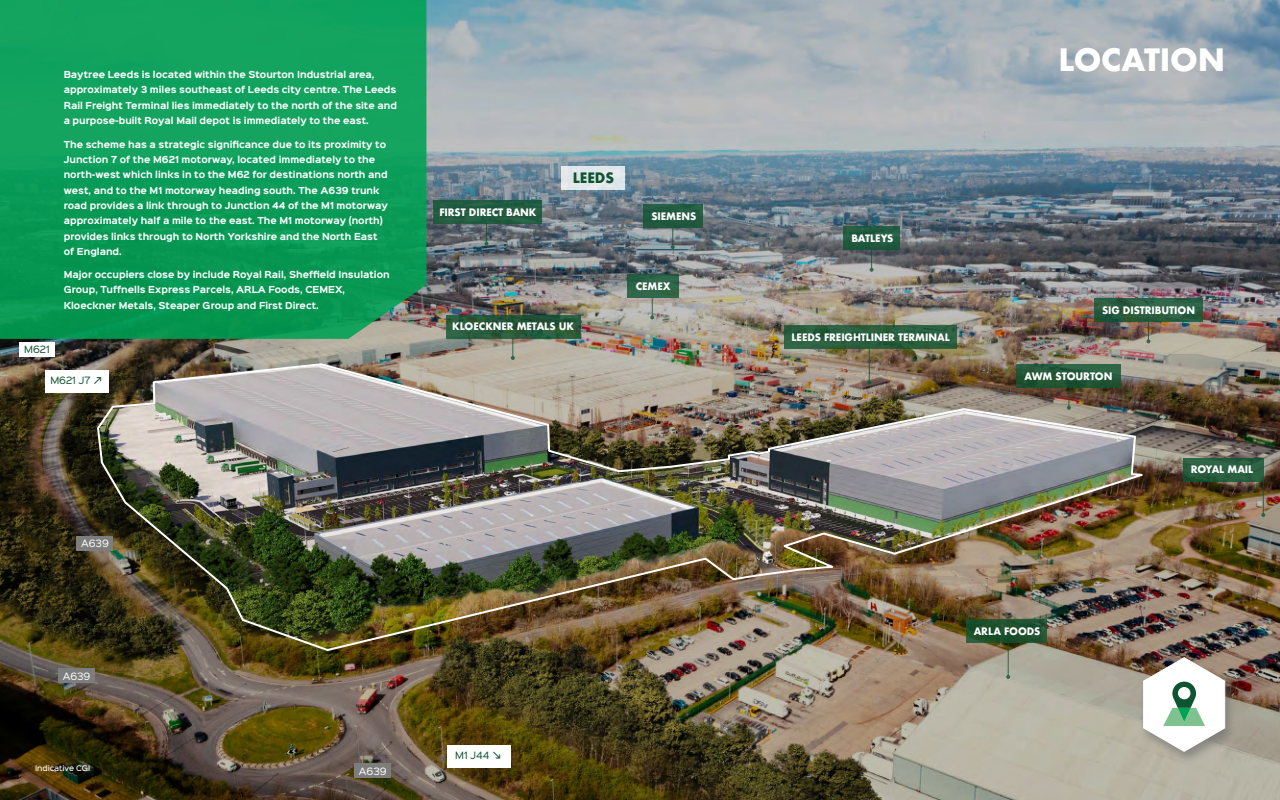
<style>
.page{position:relative;width:1280px;height:800px;background:#fff}
.page>*{position:absolute;margin:0;border:0;box-sizing:border-box;transform-origin:0 0}
.t1{font:700 30px "Futura";letter-spacing:-.01em;color:#fff}
.t2{font:700 14px "Futura";letter-spacing:-.01em;color:#0f5431;scale:.96 1}
.t3{font:700 10px "Futura";letter-spacing:-.01em;color:#fff;scale:.96 1}
.t4{font:9.1px "Sinkin Sans 400";color:#0f5431}
.t5{font:9.1px "Sinkin Sans 400";color:#fff}
.t6{font:700 8.7px/15.3px "Sinkin Sans 700";color:#fff;scale:.96 1}
.t7{font:500 7px "Sinkin Sans 500";letter-spacing:-.01em;color:#fff}
</style>
<div class="page">
<img style="left:0;top:0;width:1280px;height:800px">
<svg style="left:0;top:0;width:426px;height:339px;background:#0e9d5a"></svg>
<div style="left:1139px;top:656px;width:98px;height:109px;background:#706f6f;opacity:.65"></div>
<svg style="left:1143px;top:657px;width:82px;height:95px"></svg>
<img style="left:96px;top:362px;width:1056px;height:290px">
<svg style="left:784px;top:326px;width:173px;height:23px;background:#295e3d"></svg>
<hr style="left:869px;top:349px;width:1px;height:34px;background:#0f5431">
<svg style="left:867px;top:381px;width:4px;height:4px"></svg>
<svg style="left:966px;top:620px;width:80px;height:23px;background:#1d502c"></svg>
<hr style="left:1008px;top:643px;width:1px;height:34px;background:#0f5431">
<svg style="left:1006px;top:675px;width:4px;height:4px"></svg>
<svg style="left:1016px;top:365px;width:105px;height:23px;background:#235738"></svg>
<svg style="left:1067px;top:388px;width:4px;height:22px"></svg>
<svg style="left:1094px;top:298px;width:108px;height:24px;background:#295d40"></svg>
<svg style="left:1146px;top:322px;width:4px;height:21px"></svg>
<div style="left:844px;top:227px;width:56px;height:23px;background:#225b40"></div>
<svg style="left:870px;top:250px;width:4px;height:22px"></svg>
<div style="left:643px;top:204px;width:60px;height:23px;background:#20593f"></div>
<svg style="left:671px;top:227px;width:4px;height:22px"></svg>
<div style="left:627px;top:275px;width:51px;height:23px;background:#2f6649"></div>
<svg style="left:650px;top:298px;width:4px;height:21px"></svg>
<svg style="left:446px;top:315px;width:135px;height:23px;background:#265839"></svg>
<svg style="left:511px;top:338px;width:4px;height:22px"></svg>
<div style="left:433px;top:201px;width:108px;height:23px;background:#225b41"></div>
<svg style="left:484px;top:224px;width:4px;height:22px"></svg>
<div style="left:562px;top:166px;width:63px;height:23px;background:#e1e7eb"></div>
<svg style="left:1183px;top:458px;width:81px;height:23px;background:#285e3f"></svg>
<hr style="left:1263px;top:481px;width:1px;height:34px;background:#0f5431">
<svg style="left:1261px;top:513px;width:4px;height:4px"></svg>
<div style="left:20px;top:342px;width:35px;height:15px;background:#fff"></div>
<div style="left:447px;top:745px;width:63px;height:23px;background:#fff"></div>
<div style="left:45px;top:370px;width:63px;height:22px;background:#fff"></div>
<div style="left:77px;top:536px;width:36px;height:15px;background:#7d7d7d"></div>
<div style="left:58px;top:668px;width:37px;height:15px;background:#7d7d7d"></div>
<div style="left:354px;top:763px;width:37px;height:15px;background:#7d7d7d"></div>
<p class="t4" style="left:24px;top:342px;width:27px">M621</p>
<p class="t6" style="left:64px;top:67px;width:349px">Baytree Leeds is located within the Stourton Industrial area, approximately 3 miles southeast of Leeds city centre. The Leeds Rail Freight Terminal lies immediately to the north of the site and a purpose-built Royal Mail depot is immediately to the east.</p>
<p class="t6" style="left:64px;top:137px;width:339px">The scheme has a strategic significance due to its proximity to Junction 7 of the M621 motorway, located immediately to the north-west which links in to the M62 for destinations north and west, and to the M1 motorway heading south. The A639 trunk road provides a link through to Junction 44 of the M1 motorway approximately half a mile to the east. The M1 motorway (north) provides links through to North Yorkshire and the North East of England.</p>
<p class="t6" style="left:64px;top:267px;width:341px">Major occupiers close by include Royal Rail, Sheffield Insulation<br>Group, Tuffnells Express Parcels, ARLA Foods, CEMEX,<br>Kloeckner Metals, Steaper Group and First Direct.</p>
<p class="t4" style="left:50px;top:373px;width:41px">M621 J7</p>
<p class="t3" style="left:439px;top:205px;width:103px">FIRST DIRECT BANK</p>
<h2 class="t2" style="left:573px;top:167px;width:44px">LEEDS</h2>
<p class="t3" style="left:651px;top:209px;width:48px">SIEMENS</p>
<p class="t3" style="left:452px;top:319px;width:128px">KLOECKNER METALS UK</p>
<p class="t3" style="left:636px;top:279px;width:38px">CEMEX</p>
<p class="t5" style="left:81px;top:536px;width:29px">A639</p>
<p class="t5" style="left:63px;top:668px;width:29px">A639</p>
<p class="t7" style="left:35px;top:762px;width:57px">Indicative CGI</p>
<p class="t5" style="left:359px;top:763px;width:29px">A639</p>
<p class="t4" style="left:455px;top:748px;width:36px">M1 J44</p>
<h1 class="t1" style="left:1059px;top:38px;width:168px">LOCATION</h1>
<p class="t3" style="left:852px;top:231px;width:45px">BATLEYS</p>
<p class="t3" style="left:792px;top:330px;width:166px">LEEDS FREIGHTLINER TERMINAL</p>
<p class="t3" style="left:1102px;top:303px;width:98px">SIG DISTRIBUTION</p>
<p class="t3" style="left:1024px;top:369px;width:93px">AWM STOURTON</p>
<p class="t3" style="left:1191px;top:462px;width:67px">ROYAL MAIL</p>
<p class="t3" style="left:974px;top:624px;width:71px">ARLA FOODS</p>
</div>
